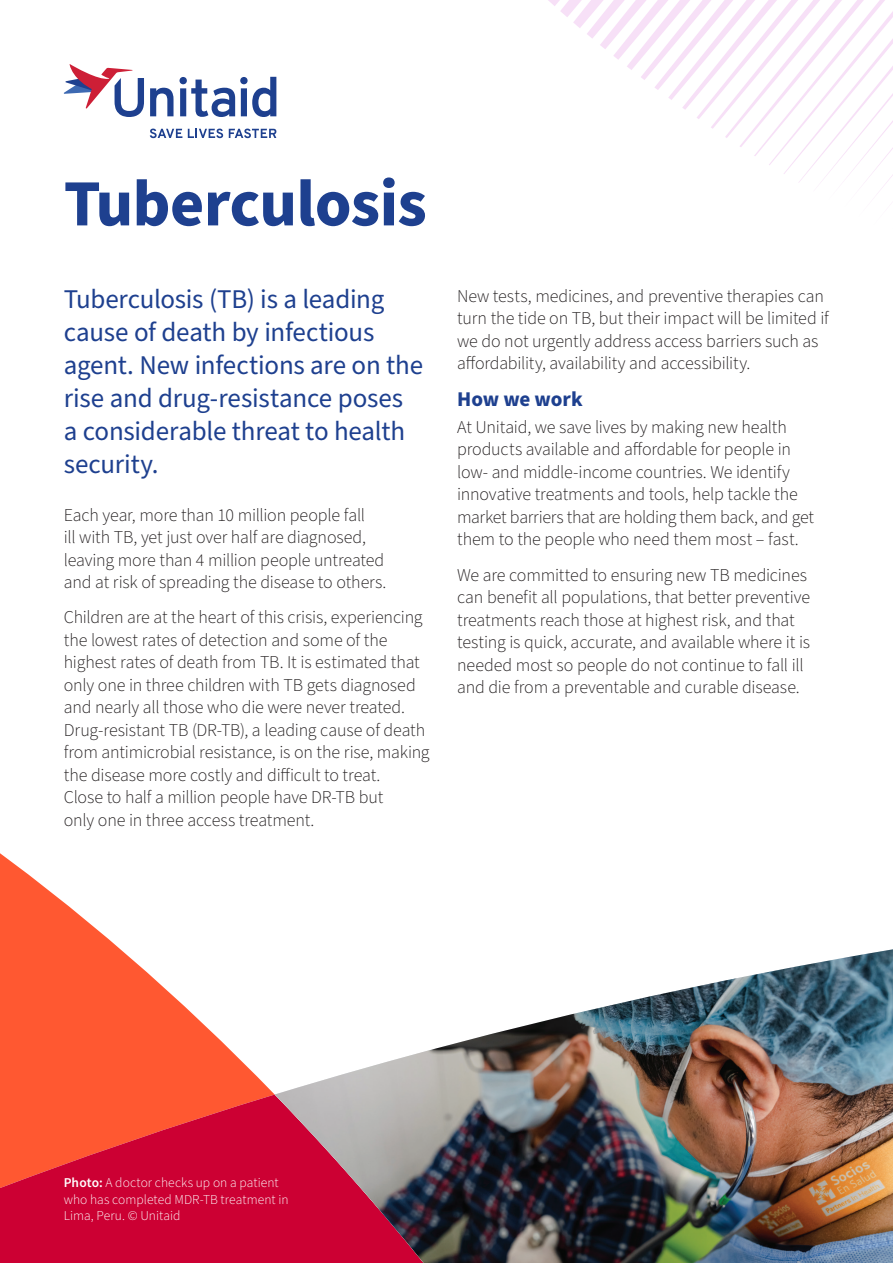
<style>
.page{position:relative;width:893px;height:1263px;background:#fff}
.page>*{position:absolute;margin:0;border:0;box-sizing:border-box;transform-origin:0 0}
.Title_H1{font:700 66px "Source Sans Pro";letter-spacing:-.01em;color:#1e408f}
.Intro_copy{font:27px/33px "Source Sans Pro";letter-spacing:-.01em;color:#1e408f}
.Subheading{font:700 21px "Source Sans Pro";letter-spacing:-.005em;color:#1e408f}
.Body_Copy_12pt{font:300 18px/22.5px "Source Sans Pro";letter-spacing:-.01em;color:#231f20}
.Photo_Description{font:300 13.5px/16.5px "Source Sans Pro";letter-spacing:.005em;color:#fff}
.s1{font-weight:600}
</style>
<div class="page">
<svg style="left:0;top:853px;width:274px;height:241px;fill:#ff5831"></svg>
<svg style="left:0;top:1094px;width:275px;height:169px;background:#da1832"></svg>
<svg style="left:548px;top:0;width:345px;height:199px"></svg>
<img style="left:275px;top:949px;width:618px;height:314px">
<svg style="left:150px;top:129px;width:32px;height:9px"></svg>
<svg style="left:188px;top:129px;width:35px;height:9px"></svg>
<svg style="left:229px;top:129px;width:47px;height:9px"></svg>
<svg style="left:64px;top:64px;width:80px;height:53px"></svg>
<svg style="left:150px;top:88px;width:24px;height:28px"></svg>
<svg style="left:180px;top:77px;width:96px;height:40px"></svg>
<p class="Title_H1" style="left:64px;top:159px;width:365px">Tuberculosis</p>
<p class="Intro_copy" style="left:64px;top:283px;width:361px">Tuberculosis (TB) is a leading cause of death by infectious agent. New infections are on the rise and drug-resistance poses a considerable threat to health security.</p>
<p class="Body_Copy_12pt" style="left:64px;top:504px;width:324px">Each year, more than 10 million people fall<br>ill with TB, yet just over half are diagnosed, leaving more than 4 million people untreated and at risk of spreading the disease to others.</p>
<p class="Body_Copy_12pt" style="left:64px;top:607px;width:367px">Children are at the heart of this crisis, experiencing the lowest rates of detection and some of the highest rates of death from TB. It is estimated that only one in three children with TB gets diagnosed and nearly all those who die were never treated.<br>Drug-resistant TB (DR-TB), a leading cause of death from antimicrobial resistance, is on the rise, making the disease more costly and difficult to treat.<br>Close to half a million people have DR-TB but<br>only one in three access treatment.</p>
<p class="Body_Copy_12pt" style="left:457px;top:285px;width:373px">New tests, medicines, and preventive therapies can turn the tide on TB, but their impact will be limited if we do not urgently address access barriers such as affordability, availability and accessibility.</p>
<p class="Subheading" style="left:457px;top:385px;width:127px">How we work</p>
<p class="Body_Copy_12pt" style="left:457px;top:416px;width:358px">At Unitaid, we save lives by making new health products available and affordable for people in low- and middle-income countries. We identify innovative treatments and tools, help tackle the market barriers that are holding them back, and get them to the people who need them most – fast.</p>
<p class="Body_Copy_12pt" style="left:457px;top:564px;width:354px">We are committed to ensuring new TB medicines can benefit all populations, that better preventive treatments reach those at highest risk, and that testing is quick, accurate, and available where it is needed most so people do not continue to fall ill and die from a preventable and curable disease.</p>
<p class="Photo_Description" style="left:64px;top:1175px;width:226px"><span class="s1">Photo:</span> A doctor checks up on a patient who has completed MDR-TB treatment in<br>Lima, Peru. © Unitaid</p>
</div>
